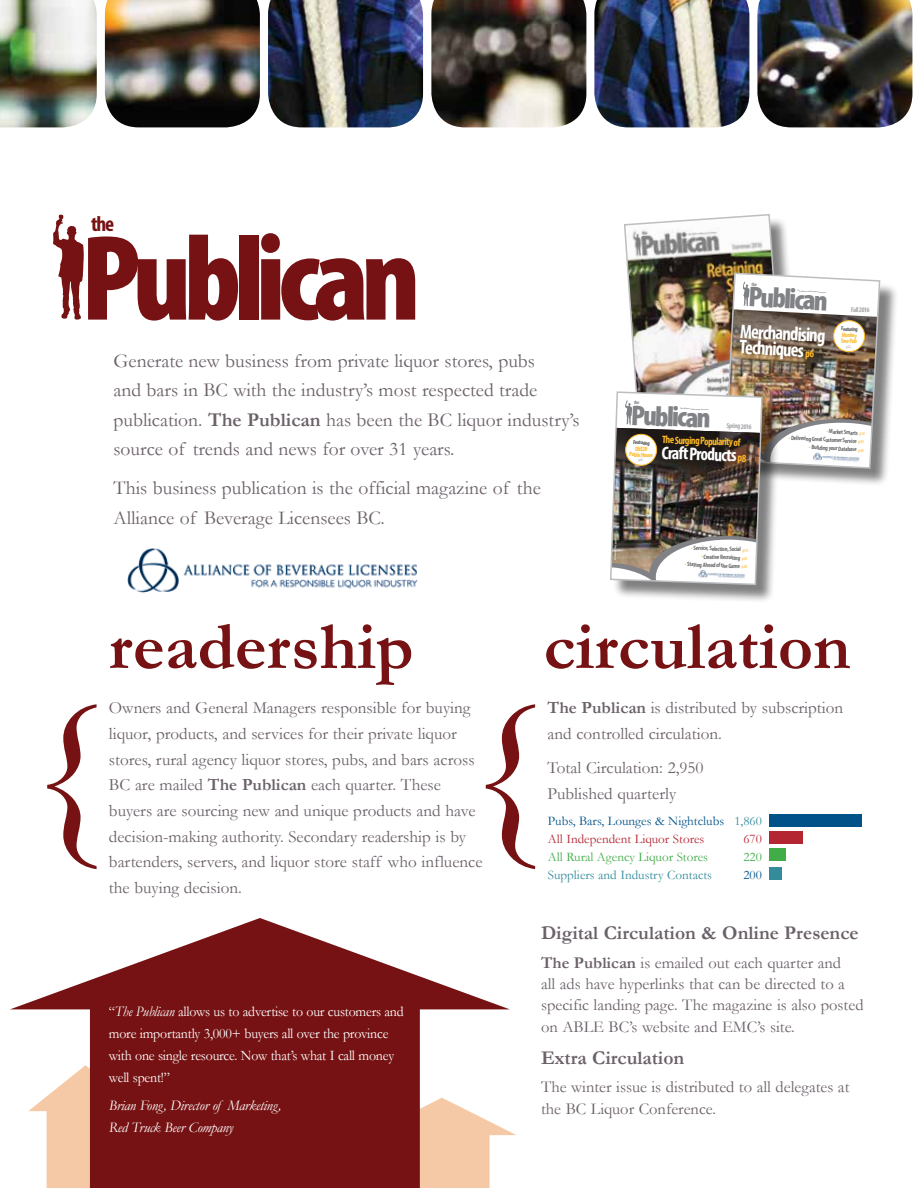
<style>
.page{position:relative;width:918px;height:1188px;background:#fff}
.page>*{position:absolute;margin:0;border:0;box-sizing:border-box;transform-origin:0 0}
.t1{font:181.2px "Garamond";color:#761213}
.t2{font:900 condensed 122.7px "Myriad Pro";letter-spacing:-.06em;color:#761213}
.t3{font:700 67.95px "Garamond";color:#761213}
.t4{font:900 condensed 28.8px "Myriad Pro";color:#808285}
.t5{font:700 condensed 21.45px "Myriad Pro";color:#761213}
.t6{font:700 condensed 19.8px/15.9px "Myriad Pro";color:#fff;scale:.95 1}
.t7{font:19.65px/29.4px "Garamond";color:#6b6169}
.t8{font:700 19.5px "Garamond";color:#6b6169}
.t9{font:700 condensed 18.45px "Myriad Pro";color:#fff;scale:.95 1}
.t10{font:17.1px/25.7px "Garamond";color:#6b6169}
.t11{font:16.5px/21.3px "Garamond";color:#6b6169}
.t12{font:14.55px/21.9px "Garamond";letter-spacing:-.015em;color:#fff;scale:.95 1}
.t13{font:italic 14.55px/21.9px "Garamond";letter-spacing:-.015em;color:#fff}
.t14{font:13.05px/18px "Garamond";color:#005288}
.t15{font:13.05px "Garamond";color:#41ad49}
.t16{font:13.05px "Garamond";color:#348b9c}
.t17{font:13.05px "Garamond";color:#b42632}
.t18{font:700 condensed 10.8px "Myriad Pro";color:#fdb927;scale:.95 1}
.t19{font:700 condensed 7.2px "Myriad Pro";color:#a7a9ac}
.t20{font:700 condensed 6.45px/5.8px "Myriad Pro";color:#fdb927;scale:.95 1}
.t21{font:600 condensed 6.3px "Myriad Pro";color:#58595b}
.t22{font:700 condensed 5.7px "Myriad Pro";color:#58595b}
.t23{font:600 2.1px "Myriad Pro";color:#808285}
.t24{font:600 2.1px "Myriad Pro";color:#fff}
.s1{font-weight:700}
.s2{font-size:11.1px;color:#fdb927}
.s3{color:#fec55a}
.s4{font-size:4.8px;color:#fec55a}
.s5{color:#348b9c}
.s6{color:#b42632}
.s7{font-style:italic}
</style>
<div class="page">
<img style="left:268px;top:0;width:155px;height:127px">
<img style="left:594px;top:0;width:155px;height:127px">
<img style="left:757px;top:0;width:155px;height:127px">
<img style="left:431px;top:0;width:155px;height:127px">
<img style="left:105px;top:0;width:155px;height:127px">
<img style="left:0;top:0;width:97px;height:127px">
<div style="left:727px;top:275px;width:171px;height:212px;background:#000;opacity:.5"></div>
<div style="left:613px;top:394px;width:168px;height:210px;background:#000;opacity:.5"></div>
<img style="left:127px;top:548px;width:291px;height:45px">
<svg style="left:56px;top:215px;width:5px;height:11px"></svg>
<div style="left:769px;top:815px;width:93px;height:12px;background:#005288"></div>
<div style="left:769px;top:831px;width:33px;height:13px;background:#b42632"></div>
<div style="left:769px;top:848px;width:17px;height:12px;background:#41ad49"></div>
<div style="left:769px;top:867px;width:13px;height:12px;background:#348b9c"></div>
<svg style="left:10px;top:918px;width:500px;height:270px;fill:#761213"></svg>
<img style="left:610px;top:214px;width:271px;height:372px">
<p class="t5" style="left:91px;top:210px;width:24px">the</p>
<h2 class="t2" style="left:81px;top:200px;width:341px">Publican</h2>
<p class="t7" style="left:113px;top:345px;width:468px">Generate new business from private liquor stores, pubs<br>and bars in BC with the industry’s most respected trade publication. <span class="s1">The Publican</span> has been the BC liquor industry’s source of trends and news for over 31 years.</p>
<p class="t7" style="left:113px;top:473px;width:429px">This business publication is the official magazine of the<br>Alliance of Beverage Licensees BC.</p>
<h3 class="t4" style="left:750px;top:278px;width:81px;rotate:3deg">Publican</h3>
<p class="t23" style="left:798px;top:289px;width:30px;rotate:3deg">The Alliance of Beverage Licensees</p>
<p class="t19" style="left:851px;top:305px;width:20px;rotate:3deg">Fall 2016</p>
<p class="t6" style="left:741px;top:323px;width:91px;rotate:3deg">Merchandising<br>Techniques</p>
<p class="t20" style="left:841px;top:332px;width:18px;rotate:3deg">Monkey<br>Tree Pub</p>
<p class="t22" style="left:842px;top:325px;width:18px;rotate:3deg">Featuring</p>
<h3 class="t4" style="left:632px;top:397px;width:81px;rotate:2deg">Publican</h3>
<p class="t23" style="left:680px;top:407px;width:30px;rotate:2deg">The Alliance of Beverage Licensees</p>
<p class="t19" style="left:727px;top:421px;width:27px;rotate:2deg">Spring 2016</p>
<p class="t22" style="left:633px;top:439px;width:18px;rotate:2deg">Featuring</p>
<p class="t18" style="left:662px;top:433px;width:84px;rotate:2deg">The Surging Popularity of</p>
<p class="t9" style="left:662px;top:441px;width:91px;rotate:2deg">Craft Products <span class="s2">p8</span></p>
<p class="t20" style="left:630px;top:445px;width:26px;text-align:center;rotate:2deg">ONE20<br>Public House</p>
<p class="t21" style="left:827px;top:427px;width:40px;rotate:3deg"><span class="s3">•</span> Market Smarts <span class="s4">p14</span></p>
<p class="t21" style="left:789px;top:434px;width:77px;rotate:3deg"><span class="s3">•</span> Delivering Great Customer Service <span class="s4">p24</span></p>
<p class="t21" style="left:809px;top:443px;width:56px;rotate:3deg"><span class="s3">•</span> Building your Database <span class="s4">p30</span></p>
<p class="t24" style="left:614px;top:560px;width:24px;rotate:-88deg">AGREEMENT #40026059</p>
<p class="t21" style="left:691px;top:544px;width:58px;rotate:2deg"><span class="s3">•</span> Service, Selection, Social <span class="s4">p14</span></p>
<p class="t21" style="left:685px;top:560px;width:64px;rotate:2deg"><span class="s3">•</span> Staying Ahead of the Game <span class="s4">p28</span></p>
<p class="t21" style="left:701px;top:552px;width:41px;rotate:2deg"><span class="s3">•</span> Creative Recruiting</p>
<h3 class="t3" style="left:109px;top:601px;width:306px">readership</h3>
<h3 class="t3" style="left:544px;top:601px;width:309px">circulation</h3>
<h1 class="t1" style="left:461px;top:651px;width:88px">{</h1>
<p class="t10" style="left:548px;top:695px;width:297px"><span class="s1">The Publican</span> is distributed by subscription and controlled circulation.</p>
<h1 class="t1" style="left:22px;top:651px;width:88px">{</h1>
<p class="t10" style="left:109px;top:695px;width:375px">Owners and General Managers responsible for buying liquor, products, and services for their private liquor stores, rural agency liquor stores, pubs, and bars across BC are mailed <span class="s1">The Publican</span> each quarter. These buyers are sourcing new and unique products and have decision-making authority. Secondary readership is by bartenders, servers, and liquor store staff who influence the buying decision.</p>
<p class="t10" style="left:548px;top:755px;width:158px">Total Circulation: 2,950<br>Published quarterly</p>
<p class="t14" style="left:548px;top:811px;width:216px">Pubs, Bars, Lounges &amp; Nightclubs <span class="s5">1,860<br></span><span class="s6">All Independent Liquor Stores</span></p>
<p class="t17" style="left:743px;top:830px;width:20px">670</p>
<p class="t15" style="left:548px;top:848px;width:162px">All Rural Agency Liquor Stores</p>
<p class="t15" style="left:743px;top:848px;width:20px">220</p>
<p class="t16" style="left:548px;top:866px;width:166px">Suppliers and Industry Contacts</p>
<p class="t14" style="left:743px;top:865px;width:20px">200</p>
<p class="t12" style="left:109px;top:1000px;width:312px">“<span class="s7">The Publican</span> allows us to advertise to our customers and more importantly 3,000+ buyers all over the province with one single resource. Now that’s what I call money well spent!”</p>
<p class="t13" style="left:109px;top:1094px;width:174px">Brian Fong, Director of Marketing,<br>Red Truck Beer Company</p>
<p class="t8" style="left:541px;top:920px;width:319px">Digital Circulation &amp; Online Presence</p>
<p class="t11" style="left:541px;top:951px;width:324px"><span class="s1">The Publican</span> is emailed out each quarter and<br>all ads have hyperlinks that can be directed to a specific landing page. The magazine is also posted on ABLE BC’s website and EMC’s site.</p>
<p class="t8" style="left:541px;top:1044px;width:145px">Extra Circulation</p>
<p class="t11" style="left:541px;top:1076px;width:310px">The winter issue is distributed to all delegates at the BC Liquor Conference.</p>
</div>
